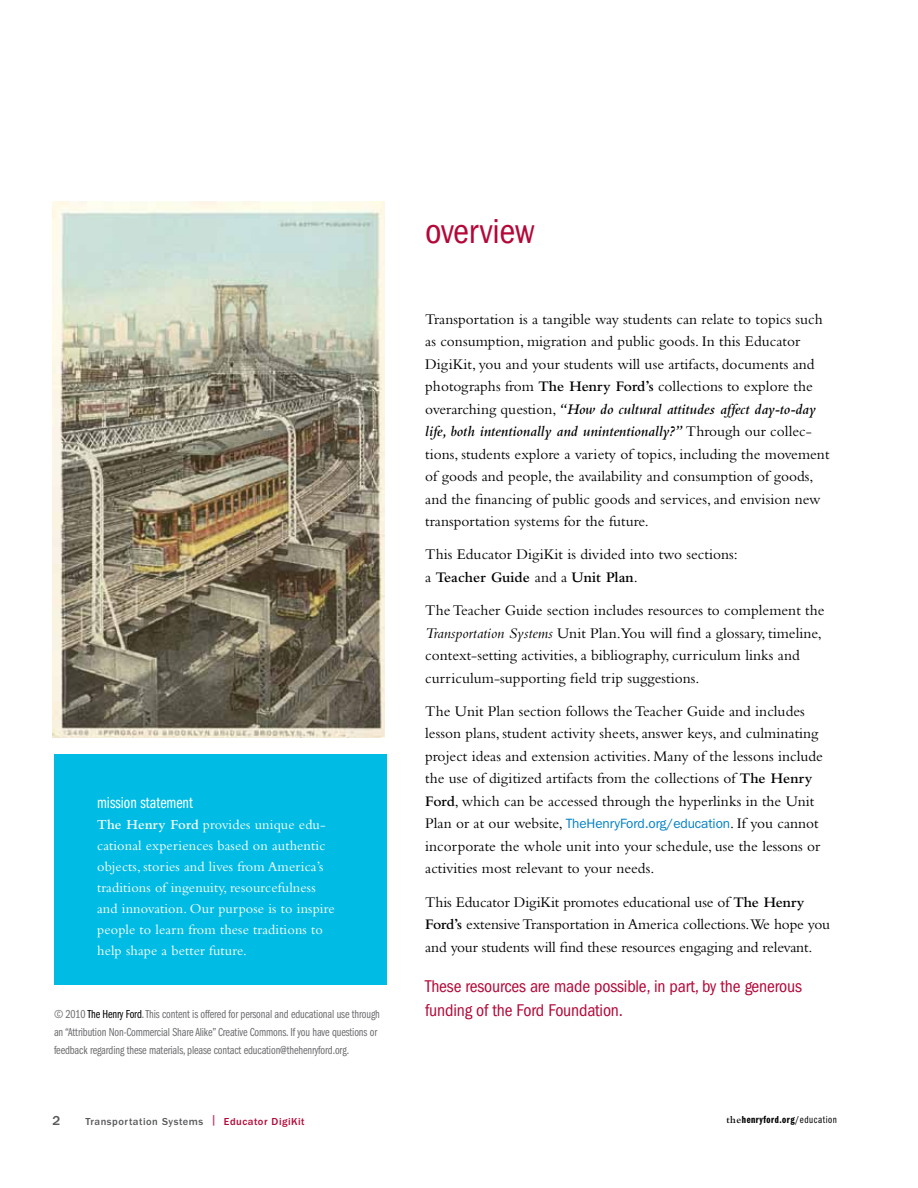
<style>
.page{position:relative;width:918px;height:1188px;background:#fff}
.page>*{position:absolute;margin:0;border:0;box-sizing:border-box;transform-origin:0 0}
.t1{font:condensed 36px "Franklin Gothic";letter-spacing:-.01em;color:#b30838}
.t2{font:condensed 17.7px/24px "Franklin Gothic";letter-spacing:-.01em;color:#b30838}
.t3{font:16.5px "Franklin Gothic Book Cmpr";color:#fff}
.t4{font:15.3px/22.5px "Bembo";color:#000}
.t5{font:600 15.15px "Bembo";color:#000}
.t6{font:14.25px/21px "Bembo";letter-spacing:.01em;color:#fff}
.t7{font:500 13.5px "Franklin Gothic";color:#58595b}
.t8{font:12px/18px "Franklin Gothic Book Cmpr";letter-spacing:-.01em;color:#6d6e71}
.t9{font:500 10.5px "Franklin Gothic";letter-spacing:.05em;color:#58595b}
.t10{font:10.5px "Franklin Gothic Demi Cmpr";letter-spacing:.05em;color:#000}
.s1{font-weight:600}
.s2{color:#000}
.s3{font-weight:600;font-size:15.15px}
.s4{font-weight:600;font-style:italic}
.s5{font-weight:400;font-size:15.3px}
.s6{font-style:italic}
.s7{font-family:"Franklin Gothic";font-size:13.5px;color:#0081c6}
.s8{color:#c23960}
.s9{color:#b30838}
.s10{font-family:"Bembo";font-weight:600}
.s11{font-family:"Franklin Gothic Book Cmpr"}
</style>
<div class="page">
<img style="left:52px;top:201px;width:333px;height:536px">
<div style="left:54px;top:754px;width:332px;height:231px;background:#00bce4"></div>
<p class="t3" style="left:97px;top:794px;width:97px">mission statement</p>
<p class="t6" style="left:97px;top:814px;width:239px"><span class="s1">The Henry Ford</span> provides unique edu&shy;cational experiences based on authentic objects, stories and lives from America’s traditions of ingenuity, resourcefulness and innovation. Our purpose is to inspire people to learn from these traditions to help shape a better future.</p>
<p class="t8" style="left:54px;top:1005px;width:327px">© 2010 <span class="s2">The Henry Ford</span>. This content is offered for personal and educational use through an “Attribution Non-Commercial Share Alike” Creative Commons. If you have questions or feedback regarding these materials, please contact education@thehenryford.org.</p>
<h1 class="t1" style="left:425px;top:211px;width:111px">overview</h1>
<p class="t4" style="left:425px;top:307px;width:406px">Transportation is a tangible way students can relate to topics such as consumption, migration and public goods. In this Educator DigiKit, you and your students will use artifacts, documents and photographs from <span class="s3">The Henry Ford’s</span> collections to explore the overarching question, <span class="s4">“How do cultural attitudes affect day-to-day life, both intentionally and unintentionally?”</span> Through our collec&shy;tions, students explore a variety of topics, including the movement of goods and people, the availability and consumption of goods, and the financing of public goods and services, and envision new transportation systems for the future.</p>
<p class="t4" style="left:425px;top:543px;width:314px">This Educator DigiKit is divided into two sections:</p>
<p class="t5" style="left:425px;top:569px;width:214px"><span class="s5">a</span> Teacher Guide <span class="s5">and a</span> Unit Plan<span class="s5">.</span></p>
<p class="t4" style="left:425px;top:599px;width:401px">The Teacher Guide section includes resources to complement the <span class="s6">Transportation Systems</span> Unit Plan.You will find a glossary, timeline, context-setting activities, a bibliography, curriculum links and curriculum-supporting field trip suggestions.</p>
<p class="t4" style="left:425px;top:700px;width:399px">The Unit Plan section follows the Teacher Guide and includes lesson plans, student activity sheets, answer keys, and culminating project ideas and extension activities. Many of the lessons include the use of digitized artifacts from the collections of <span class="s3">The Henry Ford</span>, which can be accessed through the hyperlinks in the Unit Plan or at our website, <span class="s7">TheHenryFord.org/education</span>. If you cannot incorporate the whole unit into your schedule, use the lessons or activities most relevant to your needs.</p>
<p class="t4" style="left:425px;top:890px;width:407px">This Educator DigiKit promotes educational use of <span class="s3">The Henry<br>Ford’s</span> extensive Transportation in America collections.We hope you and your students will find these resources engaging and relevant.</p>
<p class="t2" style="left:425px;top:974px;width:378px">These resources are made possible, in part, by the generous funding of the Ford Foundation.</p>
<p class="t7" style="left:52px;top:1113px;width:9px">2</p>
<p class="t9" style="left:86px;top:1115px;width:221px">Transportation Systems <span class="s8">|</span> <span class="s9">Educator DigiKit</span></p>
<p class="t10" style="left:726px;top:1113px;width:112px"><span class="s10">the</span>henryford.org<span class="s11">/education</span></p>
</div>
